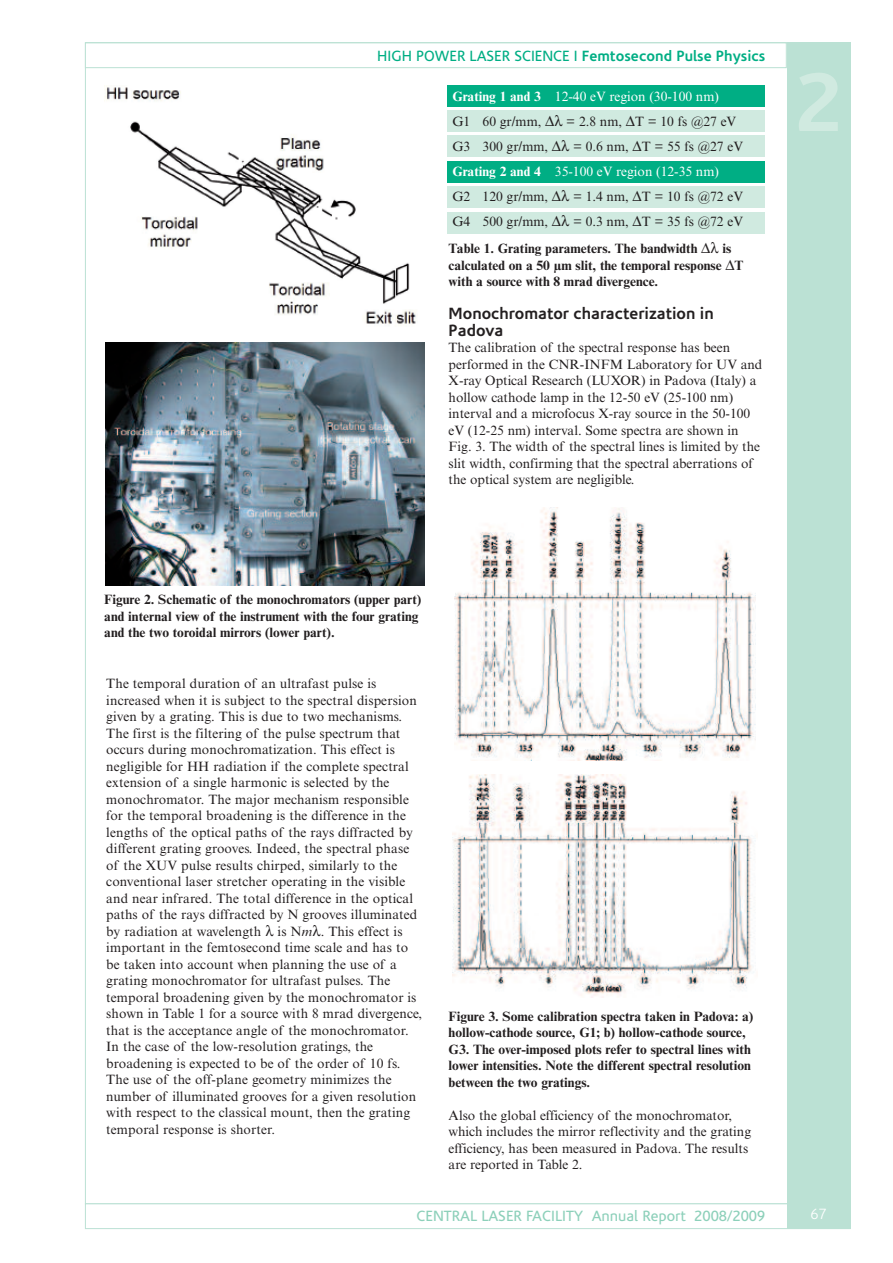
<style>
.page{position:relative;width:893px;height:1263px;background:#fff}
.page>*{position:absolute;margin:0;border:0;box-sizing:border-box;transform-origin:0 0}
.t1{font:700 84px "Corisande";color:#d0eae0}
.t2{font:700 16.5px/16.5px "Corisande";color:#231f20}
.t3{font:700 15px "Corisande";color:#00ae84}
.t4{font:15px "Corisande";color:#8dd0ba}
.t5{font:300 15px "Corisande";color:#fff}
.t6{font:13.5px/16.5px "Times NRMT";letter-spacing:.01em;color:#231f20}
.t7{font:700 13.5px/16.5px "Times NRMT";color:#231f20}
.s1{font-weight:400}
.s2{font-weight:700;color:#fff}
.s3{color:#fff}
.s4{font-style:italic}
</style>
<div class="page">
<div style="left:85px;top:1203px;width:765px;height:26px;border:1px solid #bbe1d4"></div>
<div style="left:85px;top:43px;width:702px;height:25px;border:1px solid #bbe1d4"></div>
<div style="left:787px;top:43px;width:63px;height:1186px;background:#bbe1d4"></div>
<div style="left:447px;top:135px;width:318px;height:22px;background:#d0eae0"></div>
<div style="left:447px;top:161px;width:318px;height:21px;background:#00ae84"></div>
<div style="left:447px;top:110px;width:318px;height:21px;background:#d0eae0"></div>
<div style="left:447px;top:85px;width:318px;height:21px;background:#00ae84"></div>
<div style="left:447px;top:212px;width:318px;height:21px;background:#d0eae0"></div>
<div style="left:447px;top:186px;width:318px;height:22px;background:#d0eae0"></div>
<img style="left:104px;top:85px;width:312px;height:239px">
<div style="left:105px;top:342px;width:319px;height:250px;background:linear-gradient(to right,#fff,#fff)"></div>
<img style="left:105px;top:342px;width:319px;height:243px">
<img style="left:454px;top:507px;width:301px;height:253px">
<img style="left:453px;top:774px;width:301px;height:223px">
<p class="t3" style="left:377px;top:50px;width:390px"><span class="s1">HIGH POWER LASER SCIENCE I</span> Femtosecond Pulse Physics</p>
<p class="t6" style="left:452px;top:85px;width:292px;line-height:25px"><span class="s2">Grating 1 and 3</span> <span class="s3">12-40 eV region (30-100 nm)<br></span>G1 60 gr/mm, ∆ = 2.8 nm, ∆T = 10 fs @27 eV G3 300 gr/mm, ∆ = 0.6 nm, ∆T = 55 fs @27 eV <span class="s2">Grating 2 and 4</span> <span class="s3">35-100 eV region (12-35 nm)<br></span>G2 120 gr/mm, ∆ = 1.4 nm, ∆T = 10 fs @72 eV G4 500 gr/mm, ∆ = 0.3 nm, ∆T = 35 fs @72 eV</p>
<p class="t7" style="left:449px;top:242px;width:296px">Table 1. Grating parameters. The bandwidth ∆ is calculated on a 50 µm slit, the temporal response ∆T with a source with 8 mrad divergence.</p>
<p class="t2" style="left:449px;top:307px;width:267px">Monochromator characterization in<br>Padova</p>
<p class="t6" style="left:449px;top:341px;width:315px">The calibration of the spectral response has been performed in the CNR-INFM Laboratory for UV and X-ray Optical Research (LUXOR) in Padova (Italy) a hollow cathode lamp in the 12-50 eV (25-100 nm) interval and a microfocus X-ray source in the 50-100 eV (12-25 nm) interval. Some spectra are shown in Fig. 3. The width of the spectral lines is limited by the slit width, confirming that the spectral aberrations of the optical system are negligible.</p>
<h1 class="t1" style="left:795px;top:69px;width:48px">2</h1>
<p class="t7" style="left:104px;top:593px;width:319px">Figure 2. Schematic of the monochromators (upper part) and internal view of the instrument with the four grating and the two toroidal mirrors (lower part).</p>
<p class="t6" style="left:106px;top:677px;width:317px">The temporal duration of an ultrafast pulse is increased when it is subject to the spectral dispersion given by a grating. This is due to two mechanisms.<br>The first is the filtering of the pulse spectrum that occurs during monochromatization. This effect is negligible for HH radiation if the complete spectral extension of a single harmonic is selected by the monochromator. The major mechanism responsible for the temporal broadening is the difference in the lengths of the optical paths of the rays diffracted by different grating grooves. Indeed, the spectral phase of the XUV pulse results chirped, similarly to the conventional laser stretcher operating in the visible and near infrared. The total difference in the optical paths of the rays diffracted by N grooves illuminated by radiation at wavelength is N<span class="s4">m</span> . This effect is important in the femtosecond time scale and has to be taken into account when planning the use of a grating monochromator for ultrafast pulses. The temporal broadening given by the monochromator is shown in Table 1 for a source with 8 mrad divergence, that is the acceptance angle of the monochromator.<br>In the case of the low-resolution gratings, the broadening is expected to be of the order of 10 fs.<br>The use of the off-plane geometry minimizes the number of illuminated grooves for a given resolution with respect to the classical mount, then the grating temporal response is shorter.</p>
<p class="t7" style="left:449px;top:1009px;width:306px">Figure 3. Some calibration spectra taken in Padova: a) hollow-cathode source, G1; b) hollow-cathode source, G3. The over-imposed plots refer to spectral lines with lower intensities. Note the different spectral resolution between the two gratings.</p>
<p class="t6" style="left:449px;top:1108px;width:304px">Also the global efficiency of the monochromator, which includes the mirror reflectivity and the grating efficiency, has been measured in Padova. The results are reported in Table 2.</p>
<p class="t4" style="left:416px;top:1210px;width:350px">CENTRAL LASER FACILITY Annual Report 2008/2009</p>
<p class="t5" style="left:810px;top:1208px;width:18px">67</p>
</div>
